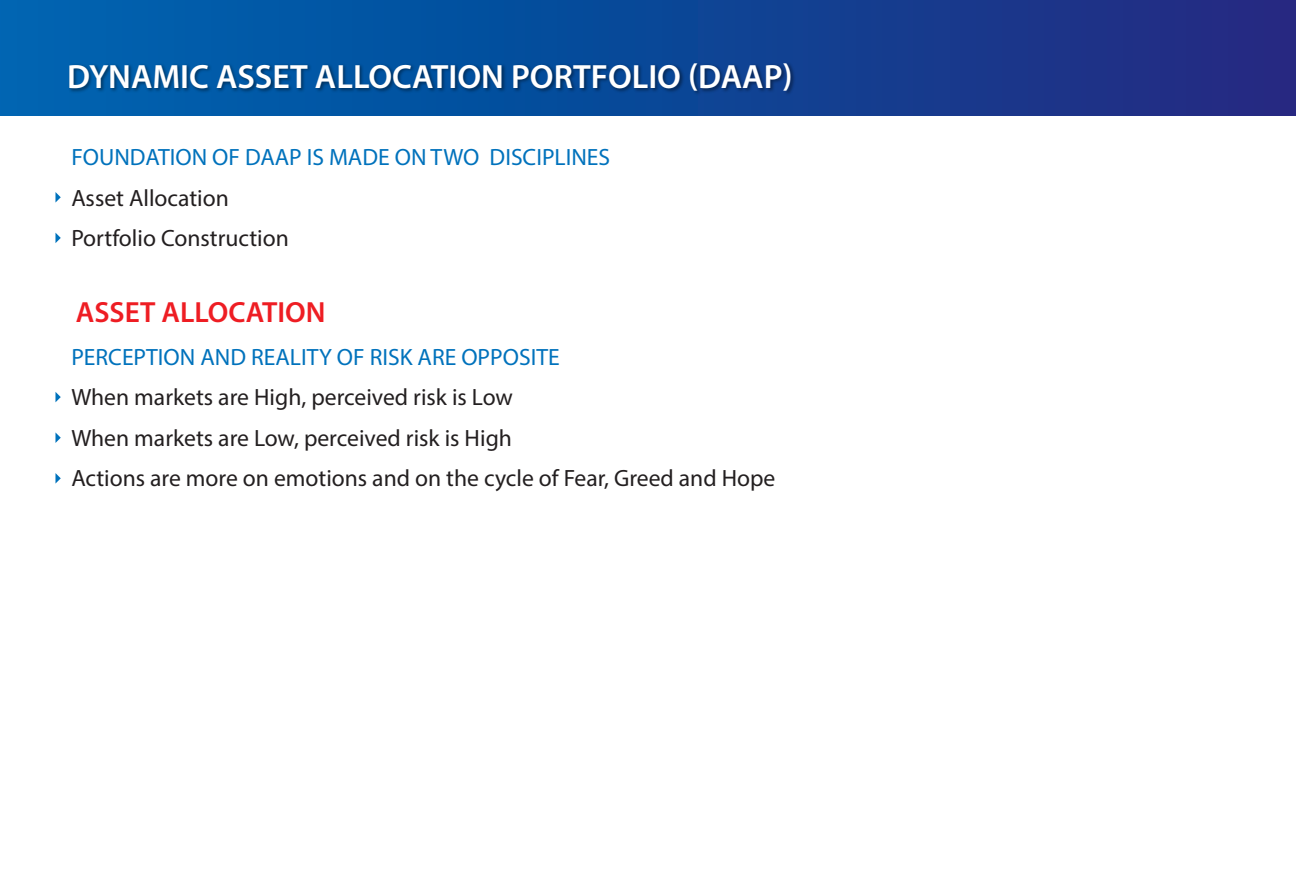
<style>
.page{position:relative;width:1296px;height:891px;background:#fff}
.page>*{position:absolute;margin:0;border:0;box-sizing:border-box;transform-origin:0 0}
.t1{font:600 33.75px "Myriad Pro";color:#fff}
.t2{font:600 29.25px "Myriad Pro";color:#ee1d23}
.t3{font:23.62px/40.5px "Myriad Pro";color:#231f20}
.t4{font:23.62px "Myriad Pro";color:#0072bc}
</style>
<div class="page">
<div style="left:0;top:0;width:1296px;height:115px;background:linear-gradient(to right,#0066b1,#232980)"></div>
<img style="left:64px;top:57px;width:736px;height:46px">
<svg style="left:55px;top:192px;width:6px;height:11px"></svg>
<svg style="left:55px;top:233px;width:6px;height:10px"></svg>
<svg style="left:55px;top:392px;width:6px;height:10px"></svg>
<svg style="left:55px;top:432px;width:6px;height:11px"></svg>
<svg style="left:55px;top:473px;width:6px;height:11px"></svg>
<h1 class="t1" style="left:67px;top:55px;width:727px">DYNAMIC ASSET ALLOCATION PORTFOLIO (DAAP)</h1>
<p class="t4" style="left:71px;top:143px;width:540px">FOUNDATION OF DAAP IS MADE ON TWO DISCIPLINES</p>
<p class="t3" style="left:71px;top:177px;width:219px">Asset Allocation<br>Portfolio Construction</p>
<p class="t2" style="left:76px;top:293px;width:251px">ASSET ALLOCATION</p>
<p class="t4" style="left:71px;top:342px;width:490px">PERCEPTION AND REALITY OF RISK ARE OPPOSITE</p>
<p class="t3" style="left:71px;top:377px;width:706px">When markets are High, perceived risk is Low<br>When markets are Low, perceived risk is High<br>Actions are more on emotions and on the cycle of Fear, Greed and Hope</p>
</div>
